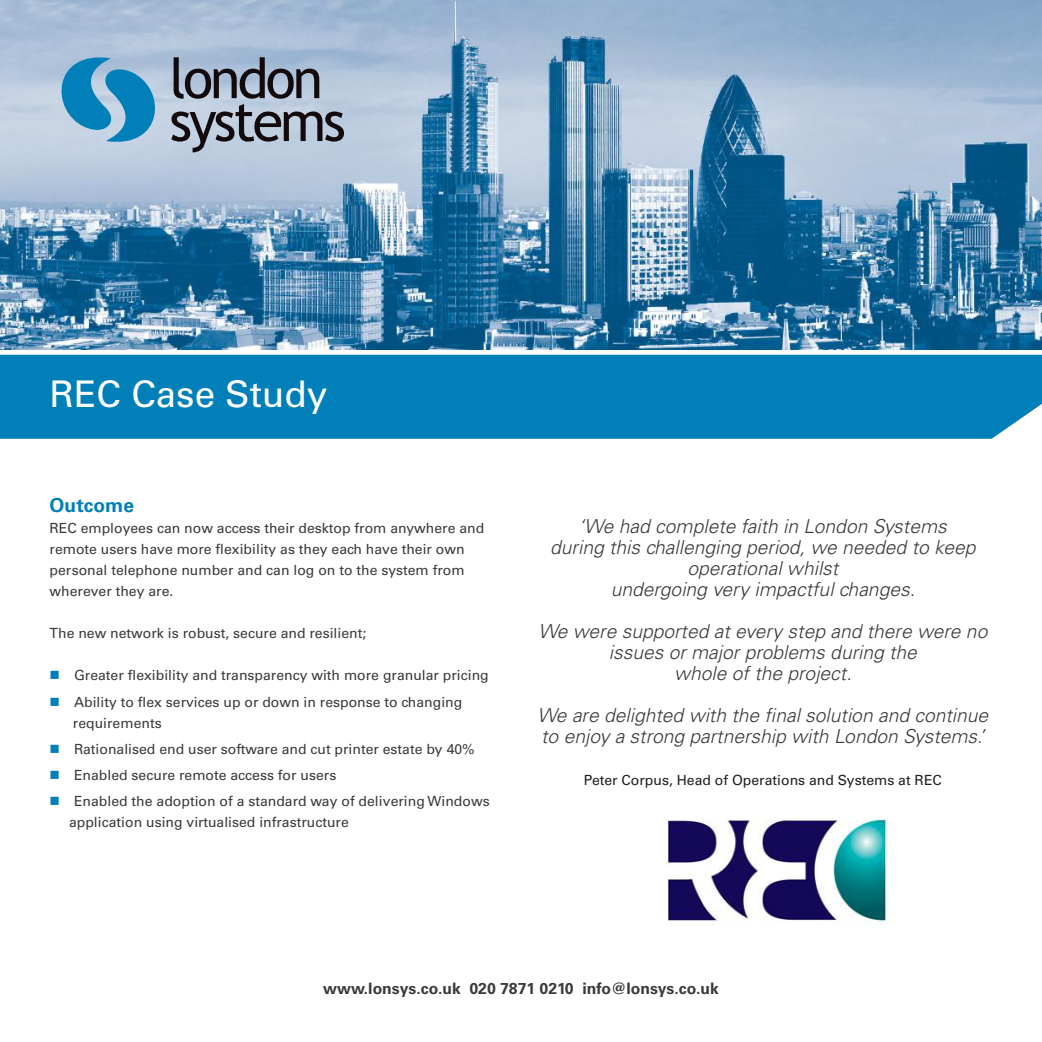
<style>
.page{position:relative;width:1042px;height:1042px;background:#fff}
.page>*{position:absolute;margin:0;border:0;box-sizing:border-box;transform-origin:0 0}
.t1{font:36.75px "Univers LT Std";color:#fff}
.t2{font:italic 300 19.25px/21px "Univers LT Std";color:#3d393a;text-align:center}
.t3{font:700 19.25px "Univers LT Std";color:#007fb8}
.t4{font:700 15.75px "Univers LT Std";color:#3d393a}
.t5{font:14px/21px "Univers LT Std";color:#3d393a}
.t6{font:14px "Univers LT Std";color:#241f1f}
.s1{color:#007fb8}
</style>
<div class="page">
<img style="left:666px;top:818px;width:225px;height:107px">
<div style="left:0;top:355px;width:1042px;height:84px;background:#007fb8"></div>
<img style="left:0;top:0;width:1042px;height:349px">
<svg style="left:50px;top:50px;width:294px;height:102px;background:#85a3ba"></svg>
<h1 class="t1" style="left:50px;top:372px;width:279px">REC Case Study</h1>
<h2 class="t3" style="left:50px;top:494px;width:86px">Outcome</h2>
<p class="t5" style="left:50px;top:518px;width:436px">REC employees can now access their desktop from anywhere and remote users have more flexibility as they each have their own personal telephone number and can log on to the system from wherever they are.</p>
<p class="t5" style="left:50px;top:623px;width:318px">The new network is robust, secure and resilient;</p>
<p class="t5" style="left:50px;top:665px;width:441px"><span class="s1">■</span> Greater flexibility and transparency with more granular pricing</p>
<p class="t5" style="left:73px;top:691px;width:391px;text-indent:-23px"><span class="s1">■</span> Ability to flex services up or down in response to changing requirements</p>
<p class="t5" style="left:50px;top:738px;width:426px"><span class="s1">■</span> Rationalised end user software and cut printer estate by 40%</p>
<p class="t5" style="left:50px;top:765px;width:288px"><span class="s1">■</span> Enabled secure remote access for users</p>
<p class="t5" style="left:69px;top:791px;width:422px;text-indent:-19px"><span class="s1">■</span> Enabled the adoption of a standard way of delivering Windows application using virtualised infrastructure</p>
<h2 class="t2" style="left:550px;top:516px;width:427px">‘We had complete faith in London Systems during this challenging period, we needed to keep operational whilst<br>undergoing very impactful changes.</h2>
<h2 class="t2" style="left:538px;top:621px;width:450px">We were supported at every step and there were no issues or major problems during the<br>whole of the project.</h2>
<h2 class="t2" style="left:537px;top:705px;width:452px;text-align:left">We are delighted with the final solution and continue to enjoy a strong partnership with London Systems.’</h2>
<p class="t6" style="left:584px;top:772px;width:359px">Peter Corpus, Head of Operations and Systems at REC</p>
<p class="t4" style="left:323px;top:979px;width:397px">www.lonsys.co.uk 020 7871 0210 info@lonsys.co.uk</p>
</div>
